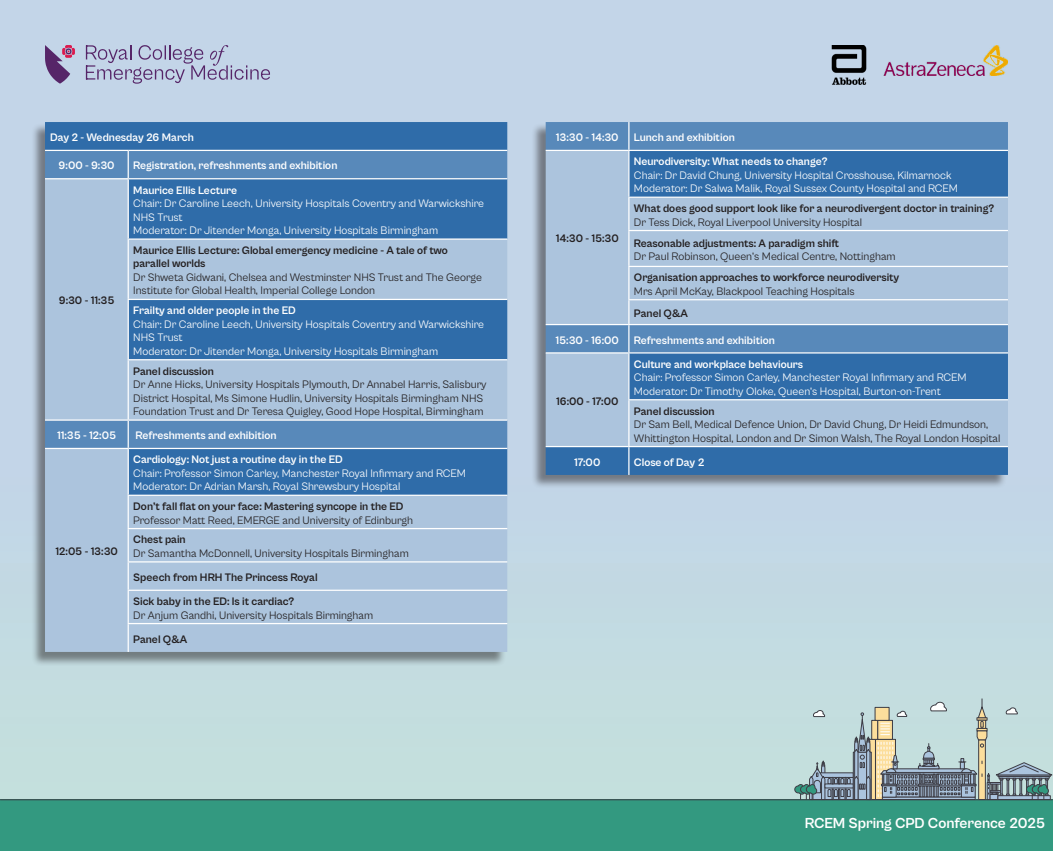
<style>
.page{position:relative;width:1053px;height:851px;background:#fff}
.page>*{position:absolute;margin:0;border:0;box-sizing:border-box;transform-origin:0 0}
.t1{font:700 15px "Cabinet Grotesk";letter-spacing:-.01em;color:#fff}
.t2{font:11.25px/13.5px "Cabinet Grotesk";color:#231f20}
.t3{font:11.25px/13.5px "Cabinet Grotesk";color:#fff}
.t4{font:700 11.25px/13.5px "Cabinet Grotesk";color:#231f20}
.t5{font:700 11.25px "Cabinet Grotesk";color:#fff}
</style>
<div class="page">
<div style="left:0;top:0;width:1052px;height:844px;background:#c3d8e6"></div>
<div style="left:0;top:799px;width:1052px;height:51px;background:#339980"></div>
<svg style="left:870px;top:738px;width:5px;height:61px"></svg>
<svg style="left:875px;top:739px;width:2px;height:60px"></svg>
<div style="left:871px;top:719px;width:7px;height:20px;background:#fcde9c;border:1px solid #3d3d45"></div>
<svg style="left:874px;top:707px;width:15px;height:13px"></svg>
<hr style="left:0;top:799px;width:1052px;height:1px;background:#3d3d45">
<svg style="left:870px;top:751px;width:1px;height:48px"></svg>
<svg style="left:794px;top:710px;width:76px;height:90px"></svg>
<svg style="left:877px;top:698px;width:175px;height:101px"></svg>
<svg style="left:86px;top:45px;width:184px;height:39px"></svg>
<svg style="left:45px;top:45px;width:30px;height:39px"></svg>
<img style="left:883px;top:45px;width:124px;height:31px">
<img style="left:831px;top:45px;width:35px;height:40px">
<div style="left:31px;top:123px;width:475px;height:543px;background:#231f20;opacity:.5"></div>
<div style="left:45px;top:122px;width:462px;height:28px;background:#2f6ca9"></div>
<div style="left:45px;top:151px;width:462px;height:27px;background:#5889ba"></div>
<svg style="left:45px;top:179px;width:462px;height:472px;background:#83a7cc"></svg>
<hr style="left:45px;top:150px;width:83px;height:1px;background:#fff">
<hr style="left:128px;top:150px;width:379px;height:1px;background:#fff">
<svg style="left:128px;top:151px;width:1px;height:27px"></svg>
<hr style="left:45px;top:178px;width:83px;height:1px;background:#fff">
<hr style="left:128px;top:178px;width:379px;height:1px;background:#fff">
<hr style="left:128px;top:179px;width:1px;height:59px;background:#fff">
<hr style="left:128px;top:238px;width:379px;height:2px;background:#fff">
<hr style="left:128px;top:240px;width:1px;height:59px;background:#fff">
<hr style="left:128px;top:299px;width:379px;height:1px;background:#fff">
<hr style="left:128px;top:300px;width:1px;height:59px;background:#fff">
<hr style="left:128px;top:359px;width:379px;height:1px;background:#fff">
<hr style="left:128px;top:360px;width:1px;height:59px;background:#fff">
<hr style="left:45px;top:419px;width:83px;height:1px;background:#fff">
<svg style="left:128px;top:420px;width:1px;height:28px"></svg>
<hr style="left:128px;top:449px;width:1px;height:45px;background:#fff">
<hr style="left:128px;top:494px;width:379px;height:2px;background:#fff">
<hr style="left:128px;top:496px;width:1px;height:32px;background:#fff">
<hr style="left:128px;top:528px;width:379px;height:1px;background:#fff">
<hr style="left:128px;top:529px;width:1px;height:32px;background:#fff">
<hr style="left:128px;top:561px;width:379px;height:1px;background:#fff">
<svg style="left:128px;top:562px;width:1px;height:27px"></svg>
<hr style="left:128px;top:589px;width:379px;height:1px;background:#fff">
<hr style="left:128px;top:590px;width:1px;height:33px;background:#fff">
<hr style="left:128px;top:623px;width:379px;height:1px;background:#fff">
<svg style="left:128px;top:624px;width:1px;height:27px"></svg>
<hr style="left:128px;top:419px;width:379px;height:1px;background:#fff">
<hr style="left:45px;top:448px;width:83px;height:1px;background:#fff">
<hr style="left:128px;top:448px;width:379px;height:1px;background:#fff">
<div style="left:531px;top:123px;width:476px;height:366px;background:#231f20;opacity:.5"></div>
<div style="left:545px;top:122px;width:462px;height:28px;background:#5889ba"></div>
<svg style="left:545px;top:151px;width:462px;height:324px;background:#7da2c9"></svg>
<svg style="left:628px;top:122px;width:1px;height:28px"></svg>
<hr style="left:628px;top:151px;width:1px;height:45px;background:#fff">
<hr style="left:628px;top:196px;width:379px;height:2px;background:#fff">
<hr style="left:628px;top:198px;width:1px;height:32px;background:#fff">
<hr style="left:628px;top:230px;width:379px;height:1px;background:#fff">
<hr style="left:628px;top:231px;width:1px;height:35px;background:#fff">
<hr style="left:628px;top:266px;width:379px;height:1px;background:#fff">
<hr style="left:628px;top:267px;width:1px;height:32px;background:#fff">
<hr style="left:628px;top:299px;width:379px;height:1px;background:#fff">
<svg style="left:628px;top:300px;width:1px;height:52px"></svg>
<hr style="left:628px;top:353px;width:1px;height:46px;background:#fff">
<hr style="left:628px;top:399px;width:379px;height:1px;background:#fff">
<hr style="left:628px;top:400px;width:1px;height:46px;background:#fff">
<hr style="left:545px;top:446px;width:84px;height:1px;background:#fff">
<hr style="left:629px;top:446px;width:378px;height:1px;background:#fff">
<svg style="left:628px;top:447px;width:1px;height:28px"></svg>
<hr style="left:545px;top:324px;width:84px;height:1px;background:#fff">
<hr style="left:629px;top:324px;width:378px;height:1px;background:#fff">
<hr style="left:545px;top:352px;width:84px;height:1px;background:#fff">
<hr style="left:629px;top:352px;width:378px;height:1px;background:#fff">
<hr style="left:545px;top:150px;width:84px;height:1px;background:#fff">
<hr style="left:629px;top:150px;width:378px;height:1px;background:#fff">
<p class="t5" style="left:50px;top:131px;width:145px">Day 2 - Wednesday 26 March</p>
<p class="t5" style="left:59px;top:160px;width:57px">9:00 - 9:30</p>
<p class="t5" style="left:133px;top:160px;width:206px">Registration, refreshments and exhibition</p>
<p class="t4" style="left:59px;top:294px;width:57px">9:30 - 11:35</p>
<p class="t5" style="left:133px;top:184px;width:105px">Maurice Ellis Lecture</p>
<p class="t3" style="left:133px;top:197px;width:352px">Chair: Dr Caroline Leech, University Hospitals Coventry and Warwickshire<br>NHS Trust</p>
<p class="t3" style="left:133px;top:224px;width:306px">Moderator: Dr Jitender Monga, University Hospitals Birmingham</p>
<p class="t4" style="left:133px;top:243px;width:316px">Maurice Ellis Lecture: Global emergency medicine - A tale of two parallel worlds</p>
<p class="t2" style="left:133px;top:270px;width:350px">Dr Shweta Gidwani, Chelsea and Westminster NHS Trust and The George<br>Institute for Global Health, Imperial College London</p>
<p class="t5" style="left:133px;top:304px;width:164px">Frailty and older people in the ED</p>
<p class="t3" style="left:133px;top:317px;width:352px">Chair: Dr Caroline Leech, University Hospitals Coventry and Warwickshire<br>NHS Trust</p>
<p class="t3" style="left:133px;top:344px;width:306px">Moderator: Dr Jitender Monga, University Hospitals Birmingham</p>
<p class="t4" style="left:133px;top:364px;width:82px">Panel discussion</p>
<p class="t2" style="left:133px;top:377px;width:355px">Dr Anne Hicks, University Hospitals Plymouth, Dr Annabel Harris, Salisbury<br>District Hospital, Ms Simone Hudlin, University Hospitals Birmingham NHS<br>Foundation Trust and Dr Teresa Quigley, Good Hope Hospital, Birmingham</p>
<p class="t5" style="left:57px;top:429px;width:60px">11:35 - 12:05</p>
<p class="t5" style="left:135px;top:429px;width:142px">Refreshments and exhibition</p>
<p class="t4" style="left:55px;top:544px;width:64px">12:05 - 13:30</p>
<p class="t5" style="left:133px;top:453px;width:211px">Cardiology: Not just a routine day in the ED</p>
<p class="t3" style="left:133px;top:466px;width:334px">Chair: Professor Simon Carley, Manchester Royal Infirmary and RCEM</p>
<p class="t3" style="left:133px;top:480px;width:269px">Moderator: Dr Adrian Marsh, Royal Shrewsbury Hospital</p>
<p class="t4" style="left:133px;top:499px;width:272px">Don’t fall flat on your face: Mastering syncope in the ED</p>
<p class="t2" style="left:133px;top:513px;width:281px">Professor Matt Reed, EMERGE and University of Edinburgh</p>
<p class="t4" style="left:133px;top:533px;width:54px">Chest pain</p>
<p class="t2" style="left:133px;top:546px;width:277px">Dr Samantha McDonnell, University Hospitals Birmingham</p>
<p class="t4" style="left:133px;top:570px;width:186px">Speech from HRH The Princess Royal</p>
<p class="t4" style="left:133px;top:594px;width:163px">Sick baby in the ED: Is it cardiac?</p>
<p class="t2" style="left:133px;top:608px;width:241px">Dr Anjum Gandhi, University Hospitals Birmingham</p>
<p class="t4" style="left:133px;top:632px;width:56px">Panel Q&amp;A</p>
<p class="t5" style="left:556px;top:131px;width:64px">13:30 - 14:30</p>
<p class="t5" style="left:634px;top:131px;width:102px">Lunch and exhibition</p>
<p class="t4" style="left:556px;top:232px;width:64px">14:30 - 15:30</p>
<p class="t5" style="left:634px;top:155px;width:195px">Neurodiversity: What needs to change?</p>
<p class="t3" style="left:634px;top:168px;width:319px">Chair: Dr David Chung, University Hospital Crosshouse, Kilmarnock</p>
<p class="t3" style="left:634px;top:182px;width:325px">Moderator: Dr Salwa Malik, Royal Sussex County Hospital and RCEM</p>
<p class="t4" style="left:634px;top:202px;width:362px">What does good support look like for a neurodivergent doctor in training?</p>
<p class="t2" style="left:634px;top:215px;width:230px">Dr Tess Dick, Royal Liverpool University Hospital</p>
<p class="t4" style="left:634px;top:236px;width:207px">Reasonable adjustments: A paradigm shift</p>
<p class="t2" style="left:634px;top:250px;width:263px">Dr Paul Robinson, Queen’s Medical Centre, Nottingham</p>
<p class="t4" style="left:634px;top:271px;width:267px">Organisation approaches to workforce neurodiversity</p>
<p class="t2" style="left:634px;top:284px;width:222px">Mrs April McKay, Blackpool Teaching Hospitals</p>
<p class="t4" style="left:634px;top:307px;width:56px">Panel Q&amp;A</p>
<p class="t5" style="left:555px;top:334px;width:65px">15:30 - 16:00</p>
<p class="t5" style="left:634px;top:334px;width:142px">Refreshments and exhibition</p>
<p class="t4" style="left:556px;top:394px;width:64px">16:00 - 17:00</p>
<p class="t5" style="left:634px;top:358px;width:171px">Culture and workplace behaviours</p>
<p class="t3" style="left:634px;top:371px;width:334px">Chair: Professor Simon Carley, Manchester Royal Infirmary and RCEM</p>
<p class="t3" style="left:634px;top:384px;width:308px">Moderator: Dr Timothy Oloke, Queen’s Hospital, Burton-on-Trent</p>
<p class="t4" style="left:634px;top:404px;width:82px">Panel discussion</p>
<p class="t2" style="left:634px;top:417px;width:368px">Dr Sam Bell, Medical Defence Union, Dr David Chung, Dr Heidi Edmundson,<br>Whittington Hospital, London and Dr Simon Walsh, The Royal London Hospital</p>
<p class="t5" style="left:574px;top:456px;width:28px">17:00</p>
<p class="t5" style="left:634px;top:456px;width:72px">Close of Day 2</p>
<h1 class="t1" style="left:804px;top:815px;width:242px">RCEM Spring CPD Conference 2025</h1>
</div>
